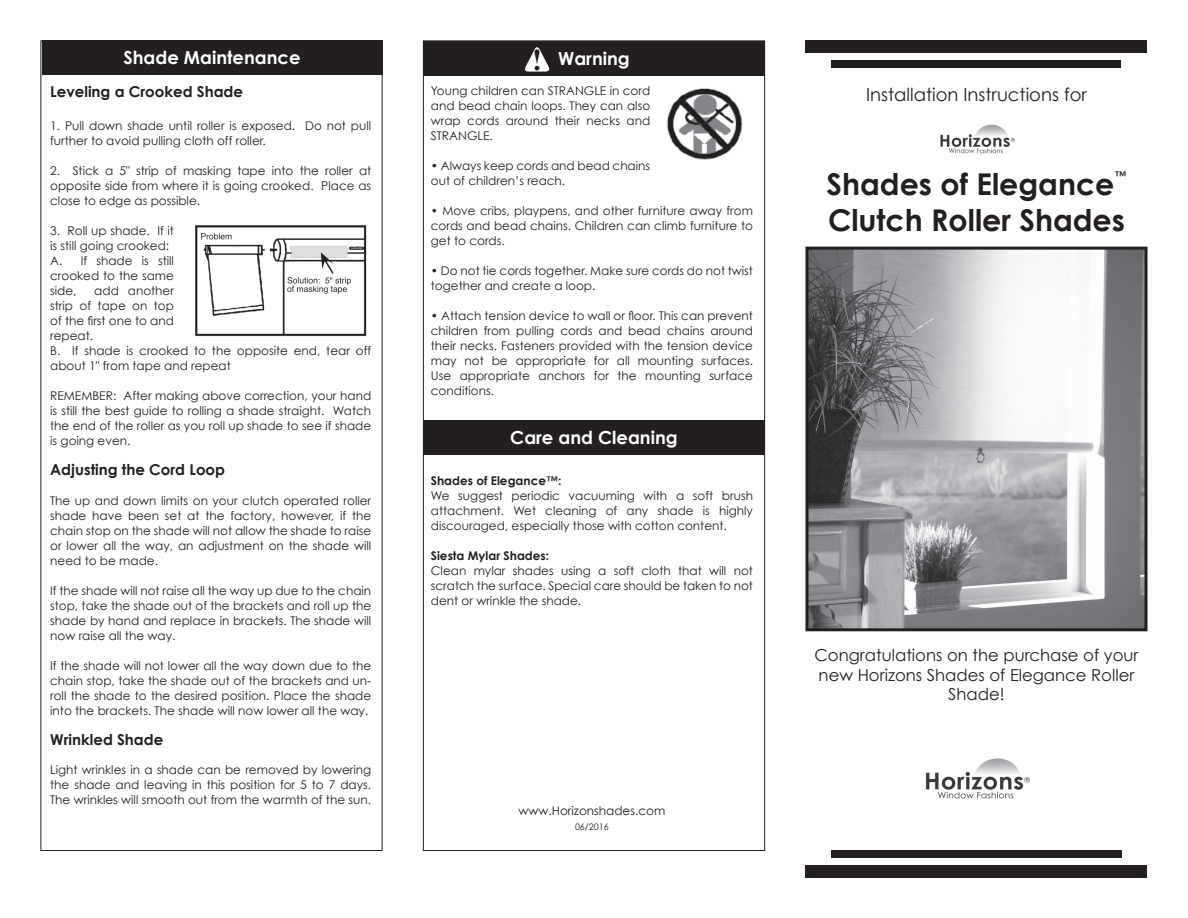
<style>
.page{position:relative;width:1188px;height:918px;background:#fff}
.page>*{position:absolute;margin:0;border:0;box-sizing:border-box;transform-origin:0 0}
.t1{font:700 30px "Century Gothic";color:#231f20}
.t2{font:700 30px "Times New Roman";color:#231f20}
.t3{font:700 18px "Century Gothic";color:#fff}
.t4{font:18px "Century Gothic";color:#231f20}
.t5{font:16.5px/19.8px "Century Gothic";color:#231f20;text-align:center}
.t6{font:700 15px "Century Gothic";color:#231f20}
.t7{font:12px/15px "Century Gothic";color:#231f20;text-align:justify}
.t8{font:700 12px "Century Gothic";color:#231f20}
.t9{font:9px "Century Gothic";color:#231f20}
</style>
<div class="page">
<div style="left:806px;top:40px;width:342px;height:13px;background:#231f20"></div>
<div style="left:806px;top:865px;width:342px;height:13px;background:#231f20"></div>
<div style="left:832px;top:61px;width:289px;height:7px;background:#231f20"></div>
<div style="left:831px;top:850px;width:291px;height:7px;background:#231f20"></div>
<img style="left:925px;top:758px;width:105px;height:41px">
<img style="left:940px;top:124px;width:75px;height:30px">
<img style="left:810px;top:251px;width:334px;height:376px">
<div style="left:806px;top:247px;width:342px;height:384px;border:3px solid #231f20"></div>
<div style="left:42px;top:40px;width:340px;height:35px;background:#231f20"></div>
<div style="left:423px;top:41px;width:342px;height:34px;background:#231f20"></div>
<svg style="left:525px;top:47px;width:25px;height:25px"></svg>
<div style="left:423px;top:420px;width:342px;height:34px;background:#231f20"></div>
<img style="left:667px;top:88px;width:76px;height:72px">
<img style="left:195px;top:225px;width:172px;height:112px">
<p class="t3" style="left:123px;top:47px;width:179px">Shade Maintenance</p>
<p class="t6" style="left:50px;top:82px;width:194px">Leveling a Crooked Shade</p>
<p class="t7" style="left:50px;top:118px;width:323px">1. Pull down shade until roller is exposed. Do not pull further to avoid pulling cloth off roller.</p>
<p class="t7" style="left:50px;top:163px;width:323px">2. Stick a 5" strip of masking tape into the roller at opposite side from where it is going crooked. Place as close to edge as possible.</p>
<p class="t7" style="left:50px;top:223px;width:125px">3. Roll up shade. If it is still going crooked:</p>
<p class="t7" style="left:50px;top:253px;width:125px">A. If shade is still crooked to the same side,</p>
<p class="t7" style="left:50px;top:283px;width:125px;text-indent:44px">add another strip of tape on top of the first one to and repeat.</p>
<p class="t7" style="left:50px;top:343px;width:323px">B. If shade is crooked to the opposite end, tear off about 1" from tape and repeat</p>
<p class="t7" style="left:50px;top:388px;width:323px">REMEMBER: After making above correction, your hand is still the best guide to rolling a shade straight. Watch the end of the roller as you roll up shade to see if shade is going even.</p>
<p class="t6" style="left:50px;top:460px;width:176px">Adjusting the Cord Loop</p>
<p class="t7" style="left:50px;top:493px;width:323px">The up and down limits on your clutch operated roller shade have been set at the factory, however, if the chain stop on the shade will not allow the shade to raise or lower all the way, an adjustment on the shade will need to be made.</p>
<p class="t7" style="left:50px;top:583px;width:323px">If the shade will not raise all the way up due to the chain stop, take the shade out of the brackets and roll up the shade by hand and replace in brackets. The shade will now raise all the way.</p>
<p class="t7" style="left:50px;top:658px;width:323px">If the shade will not lower all the way down due to the chain stop, take the shade out of the brackets and un&shy;roll the shade to the desired position. Place the shade into the brackets. The shade will now lower all the way.</p>
<p class="t6" style="left:50px;top:730px;width:115px">Wrinkled Shade</p>
<p class="t7" style="left:50px;top:762px;width:323px">Light wrinkles in a shade can be removed by lowering the shade and leaving in this position for 5 to 7 days.<br>The wrinkles will smooth out from the warmth of the sun.</p>
<p class="t2" style="left:532px;top:40px;width:11px">!</p>
<p class="t3" style="left:558px;top:47px;width:73px">Warning</p>
<p class="t7" style="left:431px;top:83px;width:221px">Young children can STRANGLE in cord and bead chain loops. They can also wrap cords around their necks and STRANGLE.</p>
<p class="t7" style="left:431px;top:158px;width:221px">• Always keep cords and bead chains out of children’s reach.</p>
<p class="t7" style="left:431px;top:203px;width:324px">• Move cribs, playpens, and other furniture away from cords and bead chains. Children can climb furniture to get to cords.</p>
<p class="t7" style="left:431px;top:263px;width:324px">• Do not tie cords together. Make sure cords do not twist together and create a loop.</p>
<p class="t7" style="left:431px;top:308px;width:324px">• Attach tension device to wall or floor. This can prevent children from pulling cords and bead chains around their necks. Fasteners provided with the tension device may not be appropriate for all mounting surfaces.<br>Use appropriate anchors for the mounting surface conditions.</p>
<p class="t3" style="left:510px;top:426px;width:169px">Care and Cleaning</p>
<p class="t8" style="left:431px;top:473px;width:132px">Shades of Elegance™:</p>
<p class="t7" style="left:431px;top:488px;width:324px">We suggest periodic vacuuming with a soft brush attachment. Wet cleaning of any shade is highly discouraged, especially those with cotton content.</p>
<p class="t8" style="left:431px;top:548px;width:120px">Siesta Mylar Shades:</p>
<p class="t7" style="left:431px;top:563px;width:324px">Clean mylar shades using a soft cloth that will not scratch the surface. Special care should be taken to not dent or wrinkle the shade.</p>
<p class="t7" style="left:519px;top:803px;width:148px">www.Horizonshades.com</p>
<p class="t9" style="left:575px;top:822px;width:35px">06/2016</p>
<p class="t4" style="left:866px;top:83px;width:222px">Installation Instructions for</p>
<p class="t1" style="left:826px;top:165px;width:289px">Shades of Elegance</p>
<p class="t8" style="left:1115px;top:168px;width:13px">™</p>
<p class="t1" style="left:828px;top:201px;width:298px">Clutch Roller Shades</p>
<p class="t5" style="left:815px;top:645px;width:325px">Congratulations on the purchase of your new Horizons Shades of Elegance Roller<br>Shade!</p>
</div>
